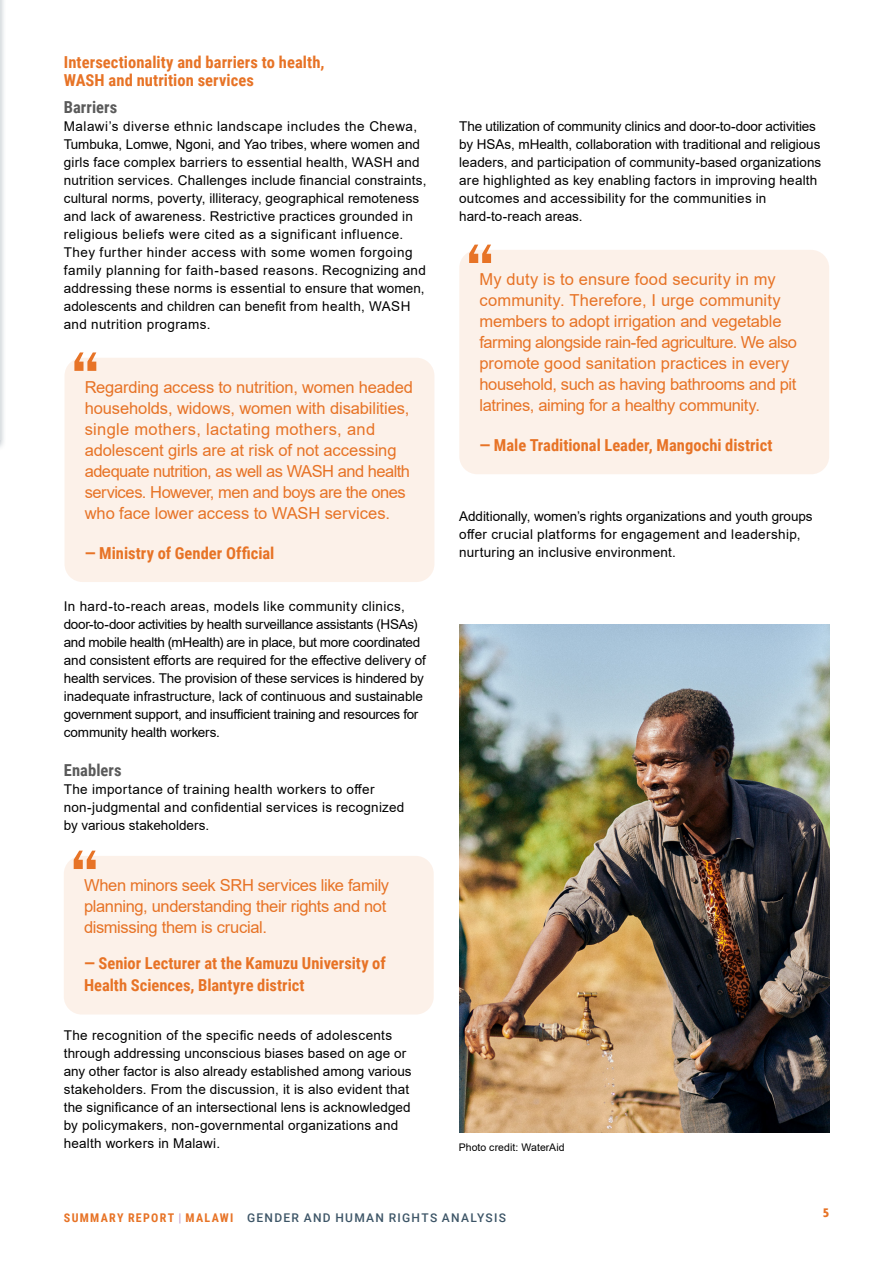
<style>
.page{position:relative;width:893px;height:1263px;background:#fff}
.page>*{position:absolute;margin:0;border:0;box-sizing:border-box;transform-origin:0 0}
.t1{font:600 67.5px "Franklin Gothic";color:#e77326}
.t2{font:16.5px/21px "Arial";letter-spacing:-.015em;color:#e77326}
.t3{font:700 16.5px/18px "Roboto Condensed";color:#e77326}
.t4{font:700 16.5px "Roboto Condensed";letter-spacing:.005em;color:#5a5a5a}
.t5{font:13.5px/18px "Arial";letter-spacing:.01em;color:#000101}
.t6{font:13.5px/18px "Arial";letter-spacing:-.01em;color:#000101}
.t7{font:700 13.5px "Agenda";color:#e77326}
.t8{font:500 12px "Roboto";letter-spacing:.11em;color:#3d5567}
.t9{font:10.5px "Arial";letter-spacing:.01em;color:#000}
.s1{font-family:"Roboto Condensed";font-weight:700;color:#e77326}
.s2{font-family:"Roboto Condensed";font-weight:700;color:#cca8cf}
</style>
<div class="page">
<div style="left:65px;top:358px;width:369px;height:224px;background:#fcf1e9;border-radius:18px"></div>
<div style="left:64px;top:856px;width:370px;height:158px;background:#fcf1e9;border-radius:18px"></div>
<div style="left:459px;top:250px;width:370px;height:224px;background:#fcf1e9;border-radius:18px"></div>
<div style="left:0;top:0;width:7px;height:451px;background:#1e384b;opacity:.4"></div>
<img style="left:0;top:0;width:1px;height:440px">
<img style="left:459px;top:624px;width:370px;height:509px">
<p class="t3" style="left:64px;top:55px;width:262px">Intersectionality and barriers to health,<br>WASH and nutrition services</p>
<p class="t4" style="left:64px;top:101px;width:55px">Barriers</p>
<p class="t5" style="left:64px;top:119px;width:364px">Malawi’s diverse ethnic landscape includes the Chewa, Tumbuka, Lomwe, Ngoni, and Yao tribes, where women and girls face complex barriers to essential health, WASH and nutrition services. Challenges include financial constraints, cultural norms, poverty, illiteracy, geographical remoteness and lack of awareness. Restrictive practices grounded in religious beliefs were cited as a significant influence.<br>They further hinder access with some women forgoing family planning for faith-based reasons. Recognizing and addressing these norms is essential to ensure that women, adolescents and children can benefit from health, WASH and nutrition programs.</p>
<h1 class="t1" style="left:71px;top:335px;width:31px">“</h1>
<p class="t2" style="left:85px;top:378px;width:330px">Regarding access to nutrition, women headed households, widows, women with disabilities, single mothers, lactating mothers, and adolescent girls are at risk of not accessing adequate nutrition, as well as WASH and health services. However, men and boys are the ones who face lower access to WASH services.</p>
<p class="t3" style="left:85px;top:544px;width:191px">— Ministry of Gender Official</p>
<p class="t6" style="left:64px;top:599px;width:364px">In hard-to-reach areas, models like community clinics, door-to-door activities by health surveillance assistants (HSAs) and mobile health (mHealth) are in place, but more coordinated and consistent efforts are required for the effective delivery of health services. The provision of these services is hindered by inadequate infrastructure, lack of continuous and sustainable government support, and insufÏcient training and resources for community health workers.</p>
<p class="t4" style="left:64px;top:764px;width:59px">Enablers</p>
<p class="t5" style="left:64px;top:780px;width:342px">The importance of training health workers to offer non-judgmental and confidential services is recognized by various stakeholders.</p>
<h1 class="t1" style="left:70px;top:833px;width:31px">“</h1>
<p class="t2" style="left:84px;top:876px;width:307px">When minors seek SRH services like family planning, understanding their rights and not dismissing them is crucial.</p>
<p class="t3" style="left:84px;top:953px;width:303px;line-height:22.5px">— Senior Lecturer at the Kamuzu University of<br>Health Sciences, Blantyre district</p>
<p class="t5" style="left:64px;top:1026px;width:349px">The recognition of the specific needs of adolescents through addressing unconscious biases based on age or any other factor is also already established among various stakeholders. From the discussion, it is also evident that the significance of an intersectional lens is acknowledged by policymakers, non-governmental organizations and health workers in Malawi.</p>
<p class="t5" style="left:459px;top:119px;width:364px">The utilization of community clinics and door-to-door activities by HSAs, mHealth, collaboration with traditional and religious leaders, and participation of community-based organizations are highlighted as key enabling factors in improving health outcomes and accessibility for the communities in hard-to-reach areas.</p>
<h1 class="t1" style="left:465px;top:227px;width:31px">“</h1>
<p class="t2" style="left:479px;top:270px;width:319px">My duty is to ensure food security in my community. Therefore, I urge community members to adopt irrigation and vegetable farming alongside rain-fed agriculture. We also promote good sanitation practices in every household, such as having bathrooms and pit latrines, aiming for a healthy community.</p>
<p class="t3" style="left:479px;top:438px;width:295px">— Male Traditional Leader, Mangochi district</p>
<p class="t5" style="left:459px;top:509px;width:355px">Additionally, women’s rights organizations and youth groups offer crucial platforms for engagement and leadership, nurturing an inclusive environment.</p>
<p class="t9" style="left:459px;top:1143px;width:108px">Photo credit: WaterAid</p>
<p class="t8" style="left:64px;top:1210px;width:444px"><span class="s1">SUMMARY REPORT</span> <span class="s2">|</span> <span class="s1">MALAWI</span> GENDER AND HUMAN RIGHTS ANALYSIS</p>
<p class="t7" style="left:823px;top:1205px;width:8px">5</p>
</div>
